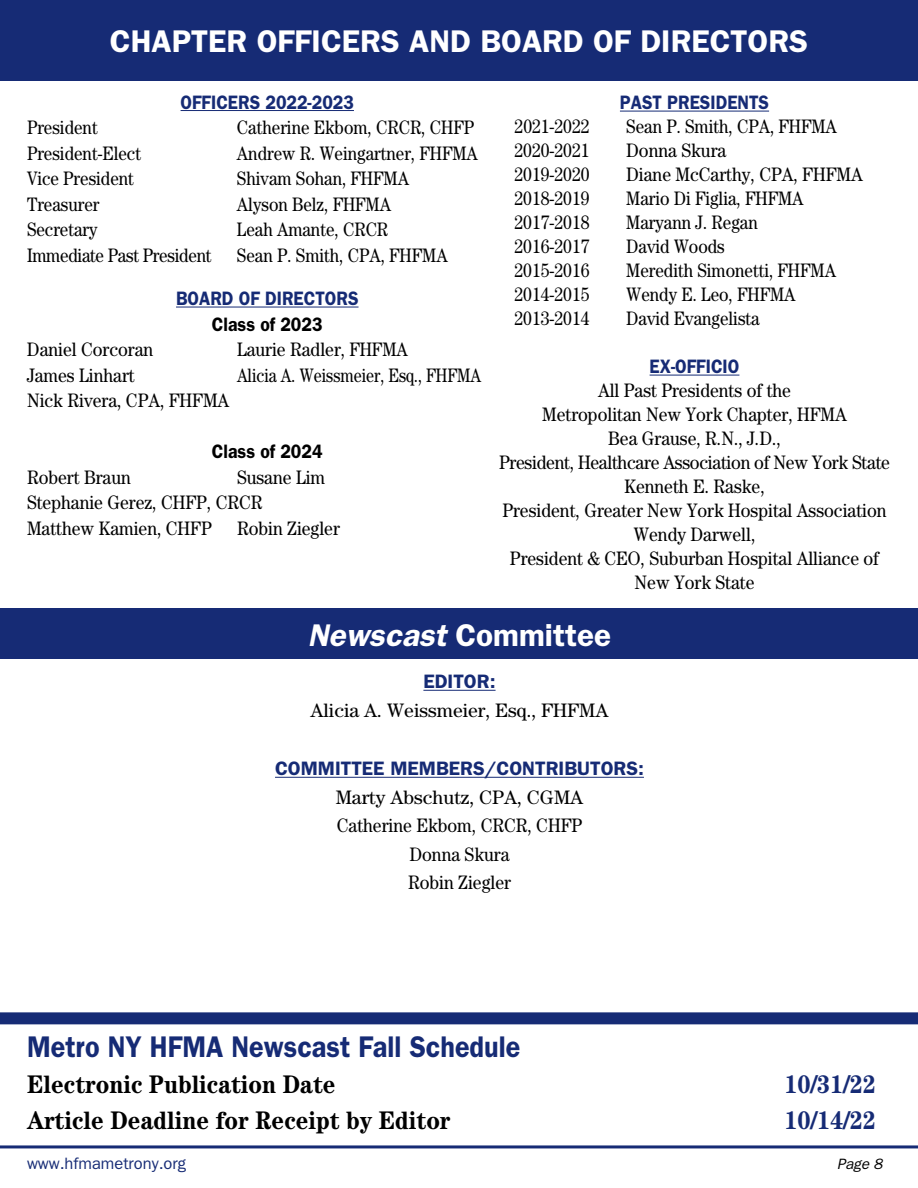
<style>
.page{position:relative;width:918px;height:1188px;background:#fff}
.page>*{position:absolute;margin:0;border:0;box-sizing:border-box;transform-origin:0 0}
.t1{font:600 31.5px "Franklin Gothic";color:#fff}
.t2{font:600 30px "Franklin Gothic";color:#162b75;scale:.9 1}
.t3{font:700 25.5px "Century";color:#000;scale:.9 1}
.t4{font:700 25.5px "Century";color:#162b75;scale:.9 1}
.t5{font:19.5px/24px "Century";color:#000;text-align:center;scale:.9 1}
.t6{font:19.5px "Century";color:#000;scale:.87 1}
.t7{font:19.5px/28.5px "Century";color:#000;text-align:center}
.t8{font:600 19.5px "Franklin Gothic";color:#162b75;scale:.9 1}
.t9{font:600 19.5px "Franklin Gothic";color:#162b75}
.t10{font:19.5px "Century";color:#000;scale:.82 1}
.t11{font:600 19.5px "Franklin Gothic";color:#000;scale:.9 1}
.t12{font:16.5px "Franklin Gothic";color:#162b75}
.t13{font:italic 15px "Franklin Gothic";color:#000}
.s1{font-style:italic}
</style>
<div class="page">
<div style="left:0;top:608px;width:918px;height:51px;background:#162b75"></div>
<hr style="left:620px;top:111px;width:149px;height:1px;background:#162b75">
<hr style="left:650px;top:375px;width:89px;height:1px;background:#162b75">
<hr style="left:181px;top:110px;width:173px;height:1px;background:#162b75">
<hr style="left:176px;top:307px;width:183px;height:1px;background:#162b75">
<hr style="left:423px;top:690px;width:73px;height:1px;background:#162b75">
<hr style="left:275px;top:777px;width:369px;height:1px;background:#162b75">
<hr style="left:0;top:1145px;width:918px;height:3px;background:#162b75">
<div style="left:0;top:0;width:918px;height:81px;background:#162b75"></div>
<div style="left:0;top:1012px;width:918px;height:12px;background:#162b75"></div>
<h1 class="t1" style="left:110px;top:23px;width:700px">CHAPTER OFFICERS AND BOARD OF DIRECTORS</h1>
<p class="t8" style="left:181px;top:90px;width:194px">OFFICERS 2022-2023</p>
<p class="t6" style="left:27px;top:116px;width:83px">President</p>
<p class="t6" style="left:237px;top:116px;width:274px">Catherine Ekbom, CRCR, CHFP</p>
<p class="t6" style="left:27px;top:142px;width:133px">President-Elect</p>
<p class="t6" style="left:237px;top:142px;width:278px">Andrew R. Weingartner, FHFMA</p>
<p class="t6" style="left:27px;top:167px;width:124px">Vice President</p>
<p class="t6" style="left:237px;top:167px;width:199px">Shivam Sohan, FHFMA</p>
<p class="t6" style="left:27px;top:193px;width:85px">Treasurer</p>
<p class="t6" style="left:237px;top:193px;width:179px">Alyson Belz, FHFMA</p>
<p class="t6" style="left:27px;top:218px;width:83px">Secretary</p>
<p class="t6" style="left:237px;top:218px;width:175px">Leah Amante, CRCR</p>
<p class="t6" style="left:27px;top:244px;width:214px">Immediate Past President</p>
<p class="t6" style="left:237px;top:244px;width:244px">Sean P. Smith, CPA, FHFMA</p>
<p class="t8" style="left:176px;top:287px;width:204px">BOARD OF DIRECTORS</p>
<p class="t11" style="left:212px;top:312px;width:124px">Class of 2023</p>
<p class="t5" style="left:27px;top:337px;width:142px">Daniel Corcoran</p>
<p class="t5" style="left:237px;top:337px;width:191px">Laurie Radler, FHFMA</p>
<p class="t5" style="left:27px;top:363px;width:121px">James Linhart</p>
<p class="t10" style="left:237px;top:364px;width:299px">Alicia A. Weissmeier, Esq., FHFMA</p>
<p class="t5" style="left:27px;top:388px;width:226px">Nick Rivera, CPA, FHFMA</p>
<p class="t11" style="left:212px;top:440px;width:124px">Class of 2024</p>
<p class="t5" style="left:27px;top:465px;width:117px">Robert Braun</p>
<p class="t5" style="left:27px;top:464px;width:333px;line-height:25.5px;text-align:left;text-indent:210px">Susane Lim<br>Stephanie Gerez, CHFP, CRCR<br>Matthew Kamien, CHFP</p>
<p class="t5" style="left:237px;top:516px;width:116px">Robin Ziegler</p>
<p class="t8" style="left:620px;top:91px;width:167px">PAST PRESIDENTS</p>
<p class="t5" style="left:515px;top:114px;width:85px">2021-2022</p>
<p class="t6" style="left:626px;top:115px;width:244px">Sean P. Smith, CPA, FHFMA</p>
<p class="t5" style="left:515px;top:138px;width:85px">2020-2021</p>
<p class="t5" style="left:626px;top:138px;width:113px">Donna Skura</p>
<p class="t5" style="left:515px;top:162px;width:85px">2019-2020</p>
<p class="t5" style="left:626px;top:162px;width:264px">Diane McCarthy, CPA, FHFMA</p>
<p class="t5" style="left:515px;top:186px;width:85px">2018-2019</p>
<p class="t6" style="left:626px;top:187px;width:205px">Mario Di Figlia, FHFMA</p>
<p class="t5" style="left:515px;top:210px;width:85px">2017-2018</p>
<p class="t6" style="left:626px;top:211px;width:153px">Maryann J. Regan</p>
<p class="t5" style="left:515px;top:234px;width:85px">2016-2017</p>
<p class="t6" style="left:626px;top:235px;width:115px">David Woods</p>
<p class="t5" style="left:515px;top:258px;width:85px">2015-2016</p>
<p class="t6" style="left:626px;top:259px;width:243px">Meredith Simonetti, FHFMA</p>
<p class="t5" style="left:515px;top:282px;width:85px">2014-2015</p>
<p class="t6" style="left:626px;top:283px;width:196px">Wendy E. Leo, FHFMA</p>
<p class="t5" style="left:515px;top:306px;width:85px">2013-2014</p>
<p class="t6" style="left:626px;top:307px;width:155px">David Evangelista</p>
<p class="t8" style="left:650px;top:355px;width:101px">EX-OFFICIO</p>
<p class="t5" style="left:499px;top:378px;width:436px">All Past Presidents of the<br>Metropolitan New York Chapter, HFMA<br>Bea Grause, R.N., J.D.,<br>President, Healthcare Association of New York State<br>Kenneth E. Raske,<br>President, Greater New York Hospital Association<br>Wendy Darwell,<br>President &amp; CEO, Suburban Hospital Alliance of<br>New York State</p>
<h1 class="t1" style="left:308px;top:617px;width:305px"><span class="s1">Newscast</span> Committee</h1>
<p class="t9" style="left:423px;top:670px;width:74px">EDITOR:</p>
<p class="t7" style="left:311px;top:696px;width:299px">Alicia A. Weissmeier, Esq., FHFMA</p>
<p class="t9" style="left:275px;top:757px;width:370px">COMMITTEE MEMBERS/CONTRIBUTORS:</p>
<p class="t7" style="left:336px;top:783px;width:249px">Marty Abschutz, CPA, CGMA<br>Catherine Ekbom, CRCR, CHFP<br>Donna Skura<br>Robin Ziegler</p>
<h2 class="t2" style="left:27px;top:1029px;width:550px">Metro NY HFMA Newscast Fall Schedule</h2>
<h3 class="t3" style="left:27px;top:1069px;width:344px">Electronic Publication Date</h3>
<h3 class="t4" style="left:784px;top:1069px;width:103px">10/31/22</h3>
<h3 class="t3" style="left:27px;top:1105px;width:472px">Article Deadline for Receipt by Editor</h3>
<h3 class="t4" style="left:784px;top:1105px;width:103px">10/14/22</h3>
<p class="t12" style="left:27px;top:1154px;width:161px">www.hfmametrony.org</p>
<p class="t13" style="left:837px;top:1155px;width:47px">Page 8</p>
</div>
